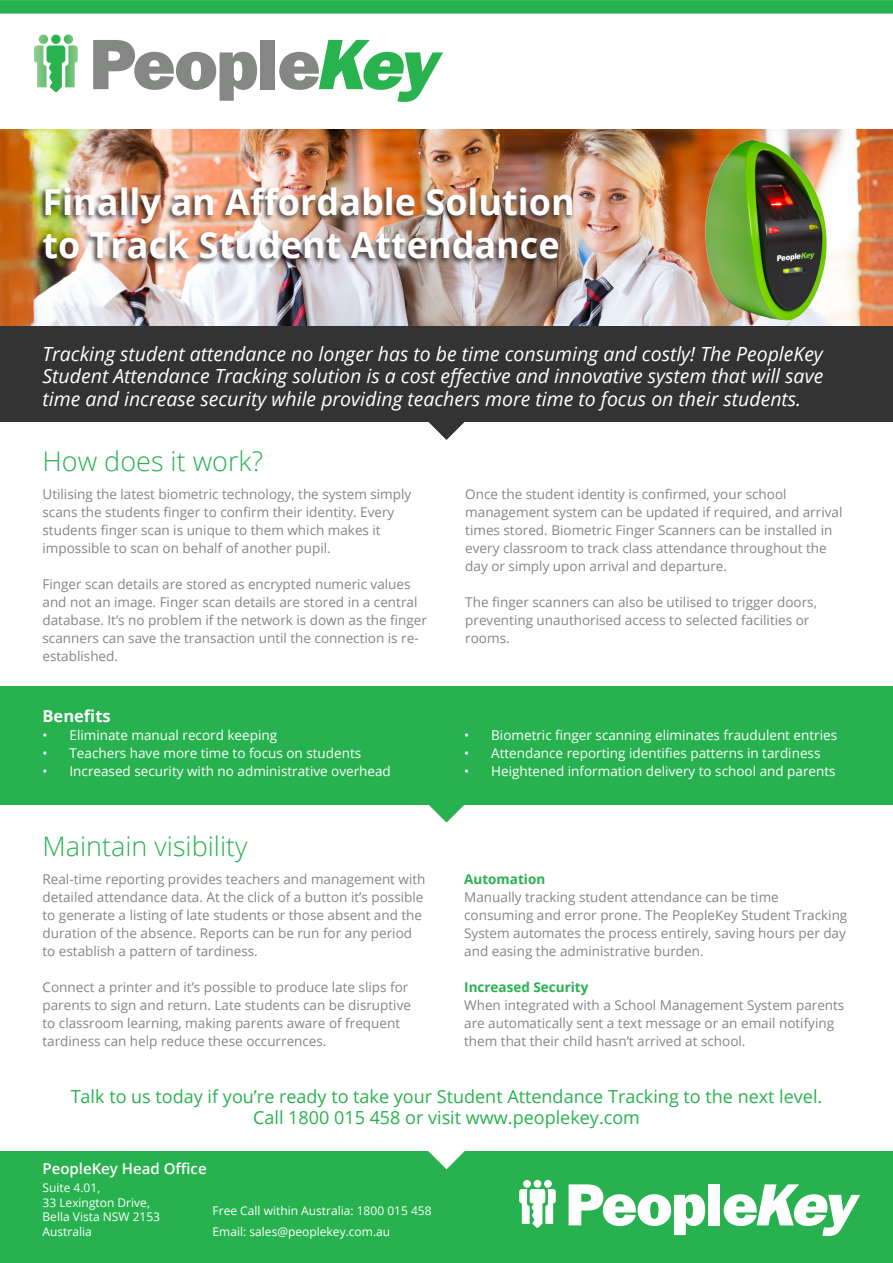
<style>
.page{position:relative;width:893px;height:1263px;background:#fff}
.page>*{position:absolute;margin:0;border:0;box-sizing:border-box;transform-origin:0 0}
.t1{font:700 36px/43.2px "Open Sans";color:#fff}
.t2{font:300 27px "Open Sans";color:#27b24f}
.t3{font:italic 19.5px/22.5px "Open Sans";color:#fff;text-align:justify}
.t4{font:18px "Open Sans";color:#27b24f}
.t5{font:700 16.5px "Open Sans";color:#fff}
.t6{font:600 15px "Open Sans";color:#fff}
.t7{font:13.5px/18px "Open Sans";color:#838684}
.t8{font:13.5px "Open Sans";color:#fff}
.t9{font:700 13.5px "Open Sans";color:#27b24f}
.t10{font:12px "Open Sans";color:#fff}
</style>
<div class="page">
<div style="left:0;top:1151px;width:893px;height:112px;background:#27b24f"></div>
<svg style="left:569px;top:1184px;width:136px;height:51px"></svg>
<div style="left:708px;top:1184px;width:12px;height:41px;background:#fff"></div>
<svg style="left:724px;top:1184px;width:136px;height:52px"></svg>
<svg style="left:519px;top:1180px;width:37px;height:48px"></svg>
<svg style="left:428px;top:1151px;width:37px;height:18px"></svg>
<svg style="left:429px;top:805px;width:35px;height:18px"></svg>
<div style="left:0;top:687px;width:893px;height:118px;background:#27b24f"></div>
<img style="left:0;top:130px;width:893px;height:197px">
<svg style="left:93px;top:40px;width:164px;height:61px"></svg>
<div style="left:261px;top:40px;width:14px;height:49px;background:#848784"></div>
<svg style="left:279px;top:40px;width:164px;height:62px"></svg>
<svg style="left:34px;top:35px;width:44px;height:57px"></svg>
<div style="left:36px;top:186px;width:538px;height:80px;background:#231f20;opacity:.8"></div>
<svg style="left:0;top:0;width:893px;height:14px"></svg>
<svg style="left:428px;top:422px;width:37px;height:18px"></svg>
<div style="left:0;top:327px;width:893px;height:95px;background:#333"></div>
<img style="left:684px;top:130px;width:166px;height:197px">
<p class="t1" style="left:43px;top:179px;width:534px">Finally an Affordable Solution to Track Student Attendance</p>
<p class="t3" style="left:43px;top:342px;width:782px">Tracking student attendance no longer has to be time consuming and costly! The PeopleKey Student Attendance Tracking solution is a cost effective and innovative system that will save time and increase security while providing teachers more time to focus on their students.</p>
<p class="t2" style="left:43px;top:442px;width:222px">How does it work?</p>
<p class="t7" style="left:43px;top:484px;width:370px">Utilising the latest biometric technology, the system simply scans the students finger to confirm their identity. Every students finger scan is unique to them which makes it impossible to scan on behalf of another pupil.</p>
<p class="t7" style="left:43px;top:574px;width:386px">Finger scan details are stored as encrypted numeric values and not an image. Finger scan details are stored in a central database. It’s no problem if the network is down as the finger scanners can save the transaction until the connection is re&shy;established.</p>
<p class="t7" style="left:465px;top:484px;width:379px">Once the student identity is confirmed, your school management system can be updated if required, and arrival times stored. Biometric Finger Scanners can be installed in every classroom to track class attendance throughout the day or simply upon arrival and departure.</p>
<p class="t7" style="left:465px;top:592px;width:353px">The finger scanners can also be utilised to trigger doors, preventing unauthorised access to selected facilities or rooms.</p>
<p class="t5" style="left:43px;top:705px;width:70px">Benefits</p>
<p class="t8" style="left:43px;top:726px;width:236px">• Eliminate manual record keeping</p>
<p class="t8" style="left:43px;top:744px;width:320px">• Teachers have more time to focus on students</p>
<p class="t8" style="left:43px;top:762px;width:350px">• Increased security with no administrative overhead</p>
<p class="t2" style="left:43px;top:828px;width:207px">Maintain visibility</p>
<p class="t7" style="left:43px;top:870px;width:384px">Real-time reporting provides teachers and management with detailed attendance data. At the click of a button it’s possible to generate a listing of late students or those absent and the duration of the absence. Reports can be run for any period to establish a pattern of tardiness.</p>
<p class="t7" style="left:43px;top:978px;width:370px">Connect a printer and it’s possible to produce late slips for parents to sign and return. Late students can be disruptive to classroom learning, making parents aware of frequent tardiness can help reduce these occurrences.</p>
<p class="t8" style="left:464px;top:726px;width:374px">• Biometric finger scanning eliminates fraudulent entries</p>
<p class="t8" style="left:464px;top:744px;width:358px">• Attendance reporting identifies patterns in tardiness</p>
<p class="t8" style="left:464px;top:762px;width:373px">• Heightened information delivery to school and parents</p>
<p class="t9" style="left:464px;top:870px;width:83px">Automation</p>
<p class="t7" style="left:464px;top:888px;width:385px">Manually tracking student attendance can be time consuming and error prone. The PeopleKey Student Tracking System automates the process entirely, saving hours per day and easing the administrative burden.</p>
<p class="t9" style="left:464px;top:978px;width:126px">Increased Security</p>
<p class="t7" style="left:464px;top:996px;width:382px">When integrated with a School Management System parents are automatically sent a text message or an email notifying them that their child hasn’t arrived at school.</p>
<p class="t4" style="left:71px;top:1084px;width:753px">Talk to us today if you’re ready to take your Student Attendance Tracking to the next level.</p>
<p class="t4" style="left:253px;top:1105px;width:388px">Call 1800 015 458 or visit www.peoplekey.com</p>
<p class="t6" style="left:43px;top:1159px;width:166px">PeopleKey Head Office</p>
<p class="t10" style="left:43px;top:1180px;width:59px">Suite 4.01,</p>
<p class="t10" style="left:43px;top:1194px;width:109px">33 Lexington Drive,</p>
<p class="t10" style="left:43px;top:1208px;width:119px">Bella Vista NSW 2153</p>
<p class="t10" style="left:43px;top:1223px;width:51px">Australia</p>
<p class="t10" style="left:213px;top:1202px;width:221px">Free Call within Australia: 1800 015 458</p>
<p class="t10" style="left:213px;top:1223px;width:179px">Email: sales@peoplekey.com.au</p>
</div>
